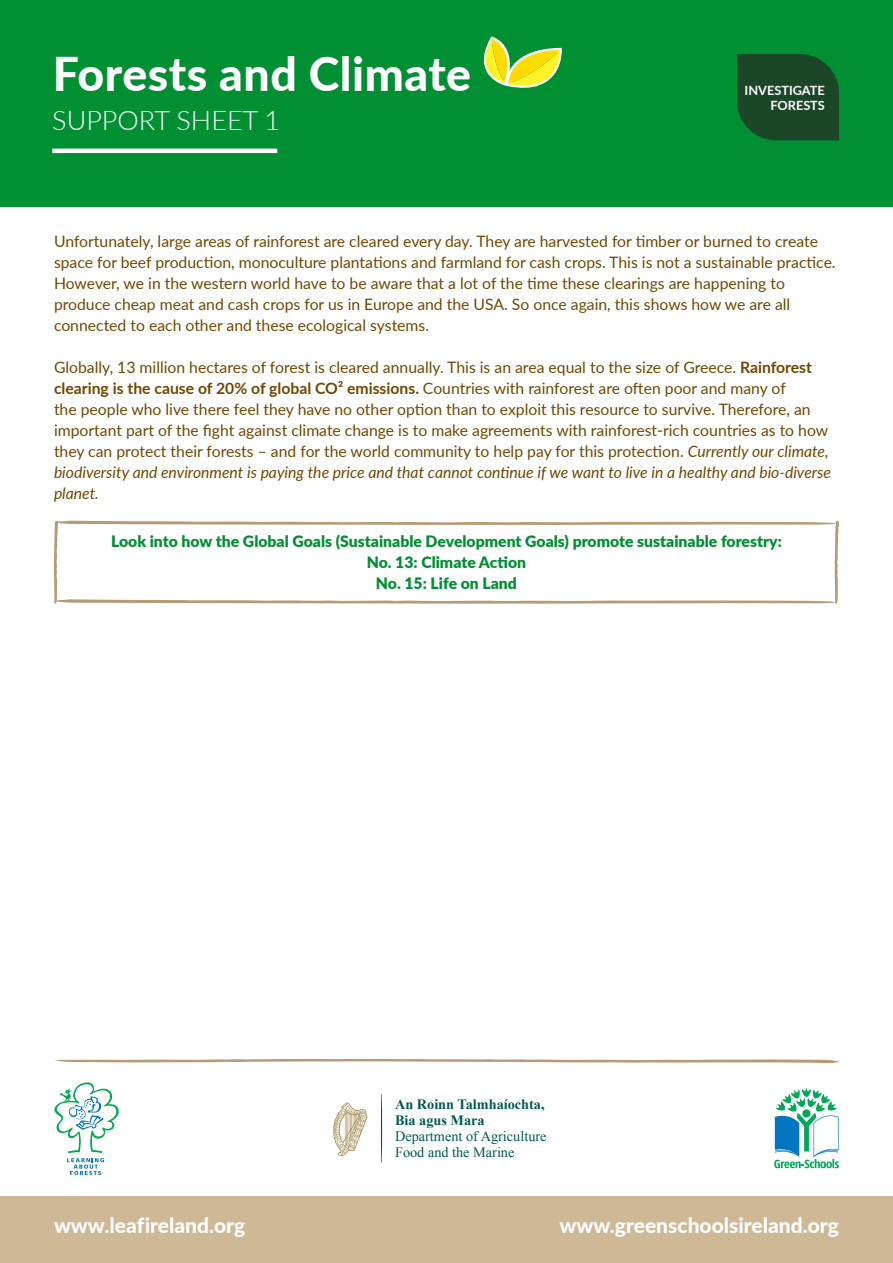
<style>
.page{position:relative;width:893px;height:1263px;background:#fff}
.page>*{position:absolute;margin:0;border:0;box-sizing:border-box;transform-origin:0 0}
.t1{font:800 46.5px "Lato";letter-spacing:.01em;color:#fff}
.t2{font:300 27px "Lato";color:#fff}
.t3{font:800 21px "Lato";color:#fff}
.t4{font:15.75px/21px "Lato";color:#704700}
.t5{font:900 15.75px/21px "Lato";color:#008f33;text-align:center}
.t6{font:14.25px/16px "Times New Roman";color:#005951}
.t7{font:700 14.25px/16px "Times New Roman";color:#005951}
.t8{font:700 12.75px/15.3px "Lato";color:#fff;text-align:right}
.s1{font-weight:700}
.s2{font-style:italic}
</style>
<div class="page">
<div style="left:0;top:1196px;width:893px;height:67px;background:#cfb896"></div>
<svg style="left:54px;top:1082px;width:65px;height:93px"></svg>
<svg style="left:774px;top:1088px;width:65px;height:80px"></svg>
<svg style="left:54px;top:1059px;width:785px;height:4px"></svg>
<svg style="left:381px;top:1094px;width:1px;height:69px"></svg>
<svg style="left:333px;top:1102px;width:34px;height:54px"></svg>
<svg style="left:54px;top:521px;width:785px;height:83px"></svg>
<div style="left:0;top:0;width:893px;height:206px;background:#008f33"></div>
<svg style="left:737px;top:54px;width:102px;height:86px"></svg>
<svg style="left:483px;top:36px;width:79px;height:52px"></svg>
<hr style="left:52px;top:149px;width:225px;height:4px;background:#fff">
<h1 class="t1" style="left:53px;top:40px;width:420px">Forests and Climate</h1>
<h2 class="t2" style="left:52px;top:102px;width:229px">SUPPORT SHEET 1</h2>
<p class="t8" style="left:745px;top:82px;width:82px">INVESTIGATE<br>FORESTS</p>
<p class="t4" style="left:54px;top:230px;width:783px">Unfortunately, large areas of rainforest are cleared every day. They are harvested for timber or burned to create space for beef production, monoculture plantations and farmland for cash crops. This is not a sustainable practice.<br>However, we in the western world have to be aware that a lot of the time these clearings are happening to produce cheap meat and cash crops for us in Europe and the USA. So once again, this shows how we are all connected to each other and these ecological systems.</p>
<p class="t4" style="left:54px;top:356px;width:778px">Globally, 13 million hectares of forest is cleared annually. This is an area equal to the size of Greece. <span class="s1">Rainforest clearing is the cause of 20% of global CO² emissions.</span> Countries with rainforest are often poor and many of<br>the people who live there feel they have no other option than to exploit this resource to survive. Therefore, an important part of the fight against climate change is to make agreements with rainforest-rich countries as to how they can protect their forests – and for the world community to help pay for this protection. <span class="s2">Currently our climate, biodiversity and environment is paying the price and that cannot continue if we want to live in a healthy and bio-diverse planet.</span></p>
<p class="t5" style="left:111px;top:530px;width:672px">Look into how the Global Goals (Sustainable Development Goals) promote sustainable forestry:<br>No. 13: Climate Action<br>No. 15: Life on Land</p>
<h3 class="t3" style="left:54px;top:1210px;width:193px">www.leafireland.org</h3>
<p class="t7" style="left:395px;top:1095px;width:151px">An Roinn Talmhaíochta,<br>Bia agus Mara</p>
<p class="t6" style="left:395px;top:1128px;width:153px">Department of Agriculture<br>Food and the Marine</p>
<h3 class="t3" style="left:559px;top:1210px;width:281px">www.greenschoolsireland.org</h3>
</div>
